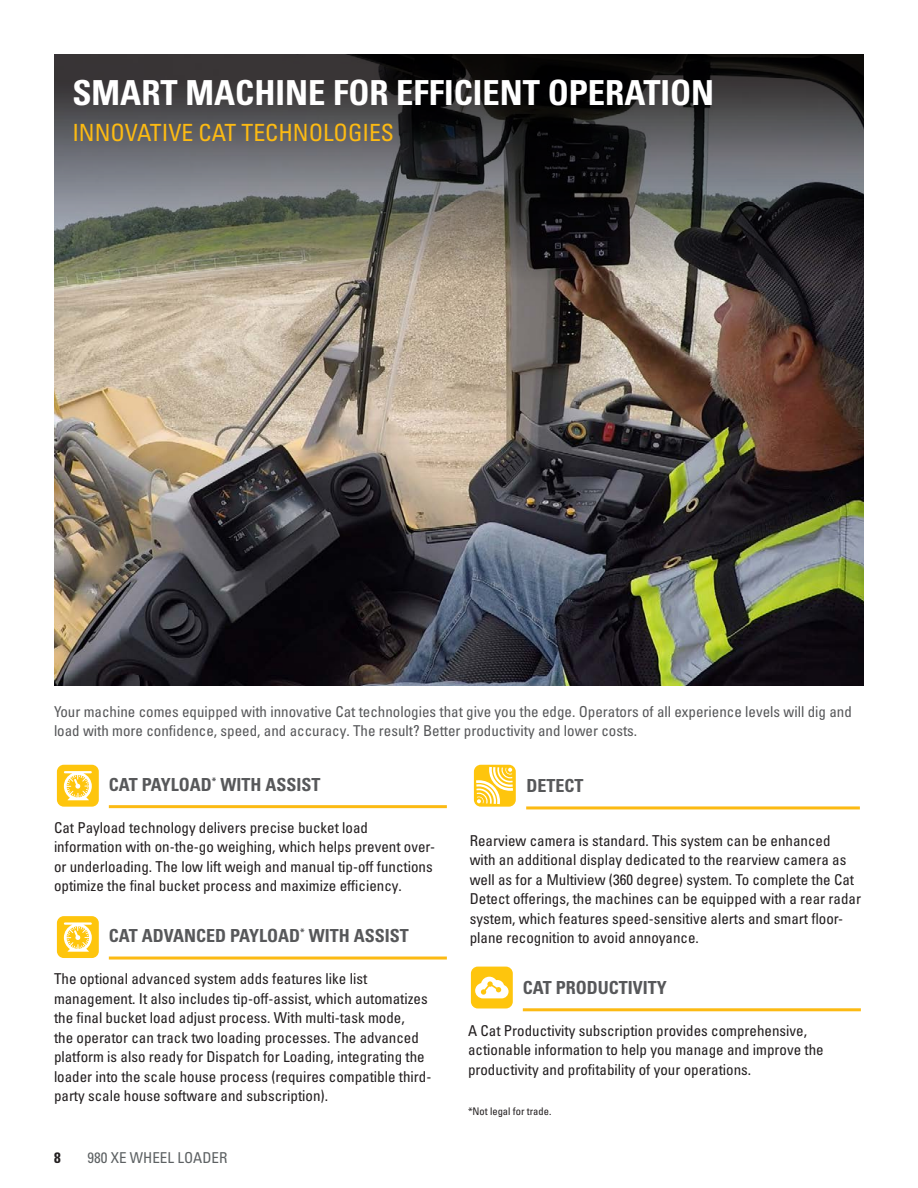
<style>
.page{position:relative;width:918px;height:1188px;background:#fff}
.page>*{position:absolute;margin:0;border:0;box-sizing:border-box;transform-origin:0 0}
.Headline_small_white{font:34.5px "Univers LTCYR 67 Bold Cond";color:#fff}
.Subhead_small_yellow{font:condensed 23.7px "Univers LTCYR 57";color:#fcba13}
.Subhead_small_gray{font:18px "Univers LTCYR 67 Bold Cond";color:#57585a}
.Body_copy{font:condensed 15px/19.5px "Univers LTCYR 57";color:#231f20}
.Headline_small_gray{font:condensed 15px/19.5px "Univers LTCYR 57";color:#57585a}
.t1{font:condensed 15px "Univers LTCYR 57";color:#5d6163}
.t2{font:15px "Univers LTCYR 67 Bold Cond";color:#231f20}
.Body_copy-2{font:condensed 10.5px "Univers LTCYR 57";color:#231f20}
</style>
<div class="page">
<img style="left:54px;top:633px;width:810px;height:53px">
<img style="left:54px;top:54px;width:810px;height:579px">
<hr style="left:109px;top:805px;width:338px;height:3px;background:#fcba13">
<hr style="left:526px;top:806px;width:334px;height:3px;background:#fcba13">
<svg style="left:474px;top:765px;width:42px;height:42px"></svg>
<svg style="left:57px;top:765px;width:42px;height:42px;background:#fed34b"></svg>
<hr style="left:109px;top:957px;width:338px;height:3px;background:#fcba13">
<svg style="left:57px;top:916px;width:42px;height:42px;background:#fed34a"></svg>
<hr style="left:523px;top:1008px;width:338px;height:3px;background:#fcba13">
<svg style="left:471px;top:967px;width:42px;height:41px"></svg>
<p class="Headline_small_white" style="left:72px;top:72px;width:643px">SMART MACHINE FOR EFFICIENT OPERATION</p>
<p class="Subhead_small_yellow" style="left:72px;top:118px;width:323px">INNOVATIVE CAT TECHNOLOGIES</p>
<p class="Headline_small_gray" style="left:54px;top:702px;width:799px">Your machine comes equipped with innovative Cat technologies that give you the edge. Operators of all experience levels will dig and load with more confidence, speed, and accuracy. The result? Better productivity and lower costs.</p>
<p class="Subhead_small_gray" style="left:109px;top:773px;width:213px">CAT PAYLOAD<sup>*</sup> WITH ASSIST</p>
<p class="Subhead_small_gray" style="left:527px;top:775px;width:59px">DETECT</p>
<p class="Body_copy" style="left:54px;top:817px;width:383px">Cat Payload technology delivers precise bucket load information with on-the-go weighing, which helps prevent over&shy;or underloading. The low lift weigh and manual tip-off functions optimize the final bucket process and maximize efficiency.</p>
<p class="Subhead_small_gray" style="left:109px;top:925px;width:302px">CAT ADVANCED PAYLOAD<sup>*</sup> WITH ASSIST</p>
<p class="Body_copy" style="left:54px;top:969px;width:379px">The optional advanced system adds features like list management. It also includes tip-off-assist, which automatizes the final bucket load adjust process. With multi-task mode,<br>the operator can track two loading processes. The advanced platform is also ready for Dispatch for Loading, integrating the loader into the scale house process (requires compatible third&shy;party scale house software and subscription).</p>
<p class="t2" style="left:54px;top:1148px;width:8px">8</p>
<p class="t1" style="left:87px;top:1148px;width:141px">980 XE WHEEL LOADER</p>
<p class="Body_copy" style="left:470px;top:830px;width:393px">Rearview camera is standard. This system can be enhanced<br>with an additional display dedicated to the rearview camera as well as for a Multiview (360 degree) system. To complete the Cat Detect offerings, the machines can be equipped with a rear radar system, which features speed-sensitive alerts and smart floor&shy;plane recognition to avoid annoyance.</p>
<p class="Subhead_small_gray" style="left:523px;top:976px;width:145px">CAT PRODUCTIVITY</p>
<p class="Body_copy" style="left:468px;top:1020px;width:357px">A Cat Productivity subscription provides comprehensive, actionable information to help you manage and improve the productivity and profitability of your operations.</p>
<p class="Body_copy-2" style="left:468px;top:1104px;width:85px">*Not legal for trade.</p>
</div>
